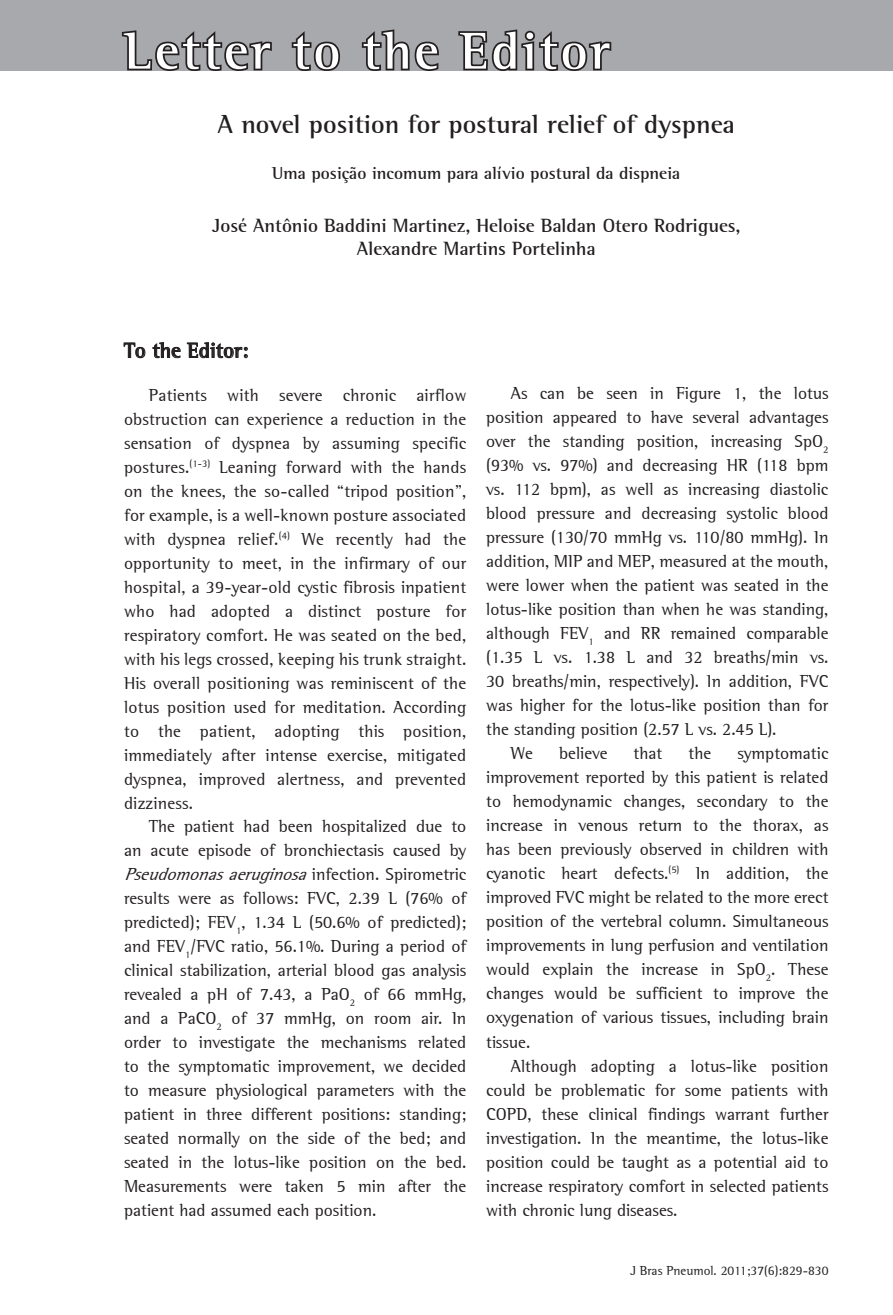
<style>
.page{position:relative;width:893px;height:1315px;background:#fff}
.page>*{position:absolute;margin:0;border:0;box-sizing:border-box;transform-origin:0 0}
.t1{font:700 52.5px "Libre Semi Serif S Si";letter-spacing:.05em;color:#fff}
.Título___1o_idioma{font:700 26.25px "Libre Semi Serif S Si";color:#231f20}
.Sub-título___1o_níve{font:700 21px "Libre Semi Serif S Si";color:#231f20}
.Autores{font:700 19.25px/23.1px "Libre Semi Serif S Si";color:#231f20;text-align:center}
.Corpo{font:17.5px/24px "Libre Semi Serif S Si";color:#231f20;text-align:justify}
.Título___2o_idioma{font:700 17.5px "Libre Semi Serif S Si";color:#231f20}
.rodapé{font:13.12px "Libre Semi Serif S Si";color:#231f20}
.s1{font-style:italic}
</style>
<div class="page">
<div style="left:0;top:0;width:893px;height:70px;background:#a8a9ad"></div>
<svg style="left:124px;top:343px;width:21px;height:15px"></svg>
<svg style="left:153px;top:342px;width:28px;height:16px"></svg>
<svg style="left:187px;top:342px;width:61px;height:16px"></svg>
<svg style="left:120px;top:30px;width:154px;height:41px"></svg>
<svg style="left:290px;top:31px;width:52px;height:40px"></svg>
<svg style="left:360px;top:29px;width:81px;height:42px"></svg>
<svg style="left:457px;top:29px;width:156px;height:42px"></svg>
<h1 class="t1" style="left:124px;top:19px;width:487px">Letter to the Editor</h1>
<p class="Título___1o_idioma" style="left:218px;top:108px;width:519px">A novel position for postural relief of dyspnea</p>
<p class="Título___2o_idioma" style="left:272px;top:162px;width:410px">Uma posição incomum para alívio postural da dispneia</p>
<p class="Autores" style="left:212px;top:213px;width:530px">José Antônio Baddini Martinez, Heloise Baldan Otero Rodrigues,<br>Alexandre Martins Portelinha</p>
<p class="Sub-título___1o_níve" style="left:124px;top:338px;width:126px">To the Editor:</p>
<p class="Corpo" style="left:124px;top:383px;width:344px;text-indent:25px">Patients with severe chronic airflow obstruction can experience a reduction in the sensation of dyspnea by assuming specific postures.<sup>(1-3)</sup> Leaning forward with the hands on the knees, the so-called “tripod position”, for example, is a well-known posture associated with dyspnea relief.<sup>(4)</sup> We recently had the opportunity to meet, in the infirmary of our hospital, a 39-year-old cystic fibrosis inpatient who had adopted a distinct posture for respiratory comfort. He was seated on the bed, with his legs crossed, keeping his trunk straight.<br>His overall positioning was reminiscent of the lotus position used for meditation. According to the patient, adopting this position, immediately after intense exercise, mitigated dyspnea, improved alertness, and prevented dizziness.</p>
<p class="Corpo" style="left:124px;top:814px;width:344px;text-indent:25px">The patient had been hospitalized due to an acute episode of bronchiectasis caused by <span class="s1">Pseudomonasaeruginosa</span>i n fe c t i o n . S p i r o m e t r i c results were as follows: FVC, 2.39 L (76% of predicted); FEV<sub>1</sub>, 1.34 L (50.6% of predicted); and FEV<sub>1</sub>/FVC ratio, 56.1%. During a period of clinical stabilization, arterial blood gas analysis revealed a pH of 7.43, a PaO<sub>2</sub> of 66 mmHg, and a PaCO<sub>2</sub> of 37 mmHg, on room air. In order to investigate the mechanisms related to the symptomatic improvement, we decided to measure physiological parameters with the patient in three different positions: standing; seated normally on the side of the bed; and seated in the lotus-like position on the bed.<br>Measurements were taken 5 min after the patient had assumed each position.</p>
<p class="Corpo" style="left:486px;top:381px;width:344px;text-indent:25px">As can be seen in Figure 1, the lotus position appeared to have several advantages over the standing position, increasing SpO<sub>2 </sub>(93% vs. 97%) and decreasing HR (118 bpm vs. 112 bpm), as well as increasing diastolic blood pressure and decreasing systolic blood pressure (130/70 mmHg vs. 110/80 mmHg). In addition, MIP and MEP, measured at the mouth, were lower when the patient was seated in the lotus-like position than when he was standing, although FEV<sub>1</sub> and RR remained comparable (1.35 L vs. 1.38 L and 32 breaths/min vs.<br>30 breaths/min, respectively). In addition, FVC was higher for the lotus-like position than for the standing position (2.57 L vs. 2.45 L).</p>
<p class="Corpo" style="left:511px;top:741px;width:24px">We</p>
<p class="Corpo" style="left:559px;top:741px;width:50px">believe</p>
<p class="Corpo" style="left:634px;top:741px;width:30px">that</p>
<p class="Corpo" style="left:689px;top:741px;width:24px">the</p>
<p class="Corpo" style="left:486px;top:741px;width:344px;text-indent:251px">symptomatic improvement reported by this patient is related to hemodynamic changes, secondary to the increase in venous return to the thorax, as has been previously observed in children with cyanotic heart defects.<sup>(5)</sup> In addition, the improved FVC might be related to the more erect position of the vertebral column. Simultaneous improvements in lung perfusion and ventilation would explain the increase in SpO<sub>2</sub>. These changes would be sufficient to improve the oxygenation of various tissues, including brain tissue.</p>
<p class="Corpo" style="left:486px;top:1053px;width:344px;text-indent:25px">Although adopting a lotus-like position could be problematic for some patients with COPD, these clinical findings warrant further investigation. In the meantime, the lotus-like position could be taught as a potential aid to increase respiratory comfort in selected patients with chronic lung diseases.</p>
<p class="rodapé" style="left:630px;top:1263px;width:200px">J Bras Pneumol. 2011;37(6):829-830</p>
</div>
